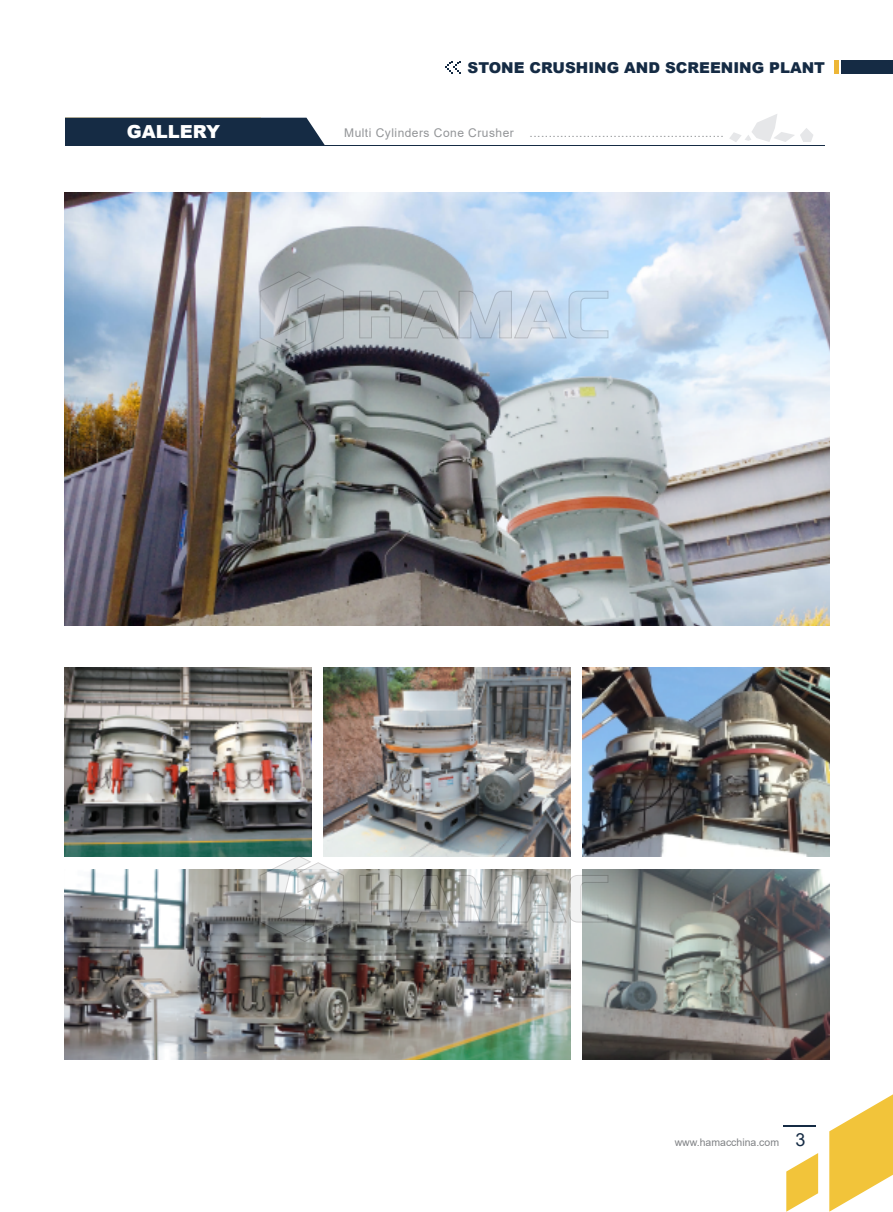
<style>
.page{position:relative;width:893px;height:1212px;background:#fff}
.page>*{position:absolute;margin:0;border:0;box-sizing:border-box;transform-origin:0 0}
.t1{font:900 18px "Arial";color:#fff}
.t2{font:900 15px "Arial";color:#152b44}
.t3{font:12px "Arial";letter-spacing:.04em;color:#939598}
.t4{font:10.5px "Arial";color:#808285}
.s1{font-size:18px;color:#152b44}
</style>
<div class="page">
<img style="left:583px;top:667px;width:246px;height:189px">
<svg style="left:786px;top:1153px;width:32px;height:59px"></svg>
<svg style="left:829px;top:1094px;width:64px;height:118px"></svg>
<hr style="left:783px;top:1125px;width:32px;height:1px;background:#152b44">
<img style="left:64px;top:192px;width:765px;height:434px">
<img style="left:64px;top:667px;width:247px;height:189px">
<img style="left:323px;top:667px;width:247px;height:189px">
<img style="left:64px;top:870px;width:506px;height:189px">
<img style="left:583px;top:870px;width:246px;height:189px">
<div style="left:65px;top:118px;width:260px;height:27px;background:#152b44"></div>
<hr style="left:65px;top:145px;width:759px;height:1px;background:#152b44">
<svg style="left:445px;top:61px;width:16px;height:13px"></svg>
<div style="left:834px;top:61px;width:5px;height:13px;background:#edb636"></div>
<div style="left:842px;top:61px;width:51px;height:13px;background:#152b44"></div>
<svg style="left:729px;top:114px;width:84px;height:28px"></svg>
<svg style="left:260px;top:271px;width:84px;height:87px;background:#9fa4a9"></svg>
<svg style="left:359px;top:290px;width:249px;height:49px;background:#b8c4cf"></svg>
<svg style="left:260px;top:855px;width:84px;height:87px"></svg>
<svg style="left:359px;top:874px;width:249px;height:49px;background:#aeb0ad"></svg>
<p class="t2" style="left:467px;top:57px;width:359px">STONE CRUSHING AND SCREENING PLANT</p>
<h1 class="t1" style="left:127px;top:118px;width:95px">GALLERY</h1>
<p class="t3" style="left:344px;top:125px;width:171px">Multi Cylinders Cone Crusher</p>
<p class="t3" style="left:530px;top:125px;width:196px">...................................................</p>
<p class="t4" style="left:675px;top:1135px;width:132px">www.hamacchina.com <span class="s1">3</span></p>
</div>
